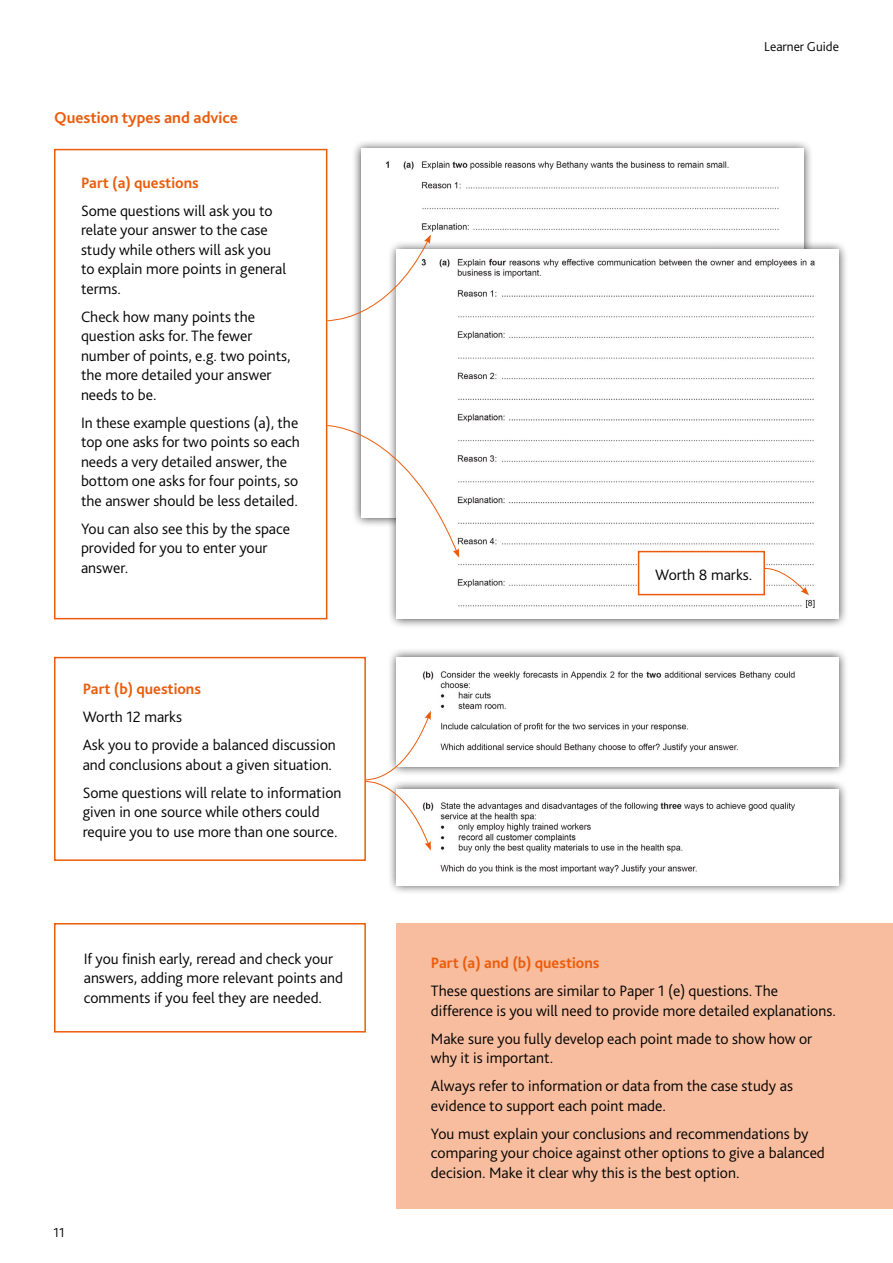
<style>
.page{position:relative;width:893px;height:1263px;background:#fff}
.page>*{position:absolute;margin:0;border:0;box-sizing:border-box;transform-origin:0 0}
.t1{font:700 16.5px "Bliss Pro";color:#ea5c0c}
.t2{font:300 15.75px/19.5px "Bliss Pro";color:#000}
.t3{font:700 15.75px "Bliss Pro";color:#ea5c0c}
.t4{font:300 13.5px "Bliss Pro";color:#000}
</style>
<div class="page">
<div style="left:351px;top:139px;width:462px;height:388px;background:#000;opacity:.75"></div>
<img style="left:361px;top:149px;width:443px;height:276px">
<div style="left:387px;top:240px;width:461px;height:388px;background:#000;opacity:.75"></div>
<img style="left:396px;top:250px;width:443px;height:369px">
<div style="left:54px;top:149px;width:273px;height:470px;border:2px solid #ea5c0c"></div>
<svg style="left:327px;top:425px;width:132px;height:133px"></svg>
<svg style="left:327px;top:235px;width:104px;height:87px"></svg>
<div style="left:638px;top:551px;width:127px;height:44px;background:#fff;border:2px solid #ea5c0c"></div>
<svg style="left:764px;top:566px;width:45px;height:29px"></svg>
<div style="left:387px;top:647px;width:461px;height:129px;background:#000;opacity:.75"></div>
<div style="left:397px;top:657px;width:442px;height:109px;background:#fff"></div>
<img style="left:422px;top:671px;width:373px;height:81px">
<div style="left:387px;top:779px;width:461px;height:116px;background:#000;opacity:.75"></div>
<div style="left:397px;top:789px;width:442px;height:96px;background:#fff"></div>
<img style="left:430px;top:802px;width:365px;height:72px">
<div style="left:54px;top:657px;width:312px;height:204px;background:#fff;border:2px solid #ea5c0c"></div>
<svg style="left:365px;top:711px;width:66px;height:139px"></svg>
<div style="left:396px;top:923px;width:497px;height:286px;background:#f7bd9e"></div>
<div style="left:54px;top:923px;width:312px;height:109px;background:#fff;border:2px solid #ea5c0c"></div>
<p class="t1" style="left:54px;top:107px;width:186px">Question types and advice</p>
<p class="t3" style="left:81px;top:173px;width:119px">Part (a) questions</p>
<p class="t2" style="left:81px;top:201px;width:207px">Some questions will ask you to relate your answer to the case study while others will ask you to explain more points in general terms.</p>
<p class="t2" style="left:81px;top:307px;width:211px">Check how many points the question asks for. The fewer number of points, e.g. two points, the more detailed your answer needs to be.</p>
<p class="t2" style="left:81px;top:413px;width:220px">In these example questions (a), the top one asks for two points so each needs a very detailed answer, the bottom one asks for four points, so the answer should be less detailed.</p>
<p class="t2" style="left:81px;top:519px;width:211px">You can also see this by the space provided for you to enter your answer.</p>
<p class="t3" style="left:83px;top:679px;width:120px">Part (b) questions</p>
<p class="t2" style="left:83px;top:703px;width:255px;line-height:28px">Worth 12 marks<br>Ask you to provide a balanced discussion</p>
<p class="t2" style="left:83px;top:751px;width:260px;line-height:28px">and conclusions about a given situation.<br>Some questions will relate to information</p>
<p class="t2" style="left:83px;top:802px;width:256px">given in one source while others could require you to use more than one source.</p>
<p class="t2" style="left:84px;top:949px;width:261px">If you finish early, reread and check your answers, adding more relevant points and comments if you feel they are needed.</p>
<p class="t4" style="left:54px;top:1224px;width:13px">11</p>
<p class="t4" style="left:764px;top:38px;width:76px">Learner Guide</p>
<p class="t2" style="left:655px;top:565px;width:99px">Worth 8 marks.</p>
<p class="t3" style="left:431px;top:953px;width:170px">Part (a) and (b) questions</p>
<p class="t2" style="left:431px;top:981px;width:406px">These questions are similar to Paper 1 (e) questions. The difference is you will need to provide more detailed explanations.</p>
<p class="t2" style="left:431px;top:1029px;width:383px">Make sure you fully develop each point made to show how or why it is important.</p>
<p class="t2" style="left:431px;top:1076px;width:364px">Always refer to information or data from the case study as evidence to support each point made.</p>
<p class="t2" style="left:431px;top:1124px;width:396px">You must explain your conclusions and recommendations by comparing your choice against other options to give a balanced decision. Make it clear why this is the best option.</p>
</div>
